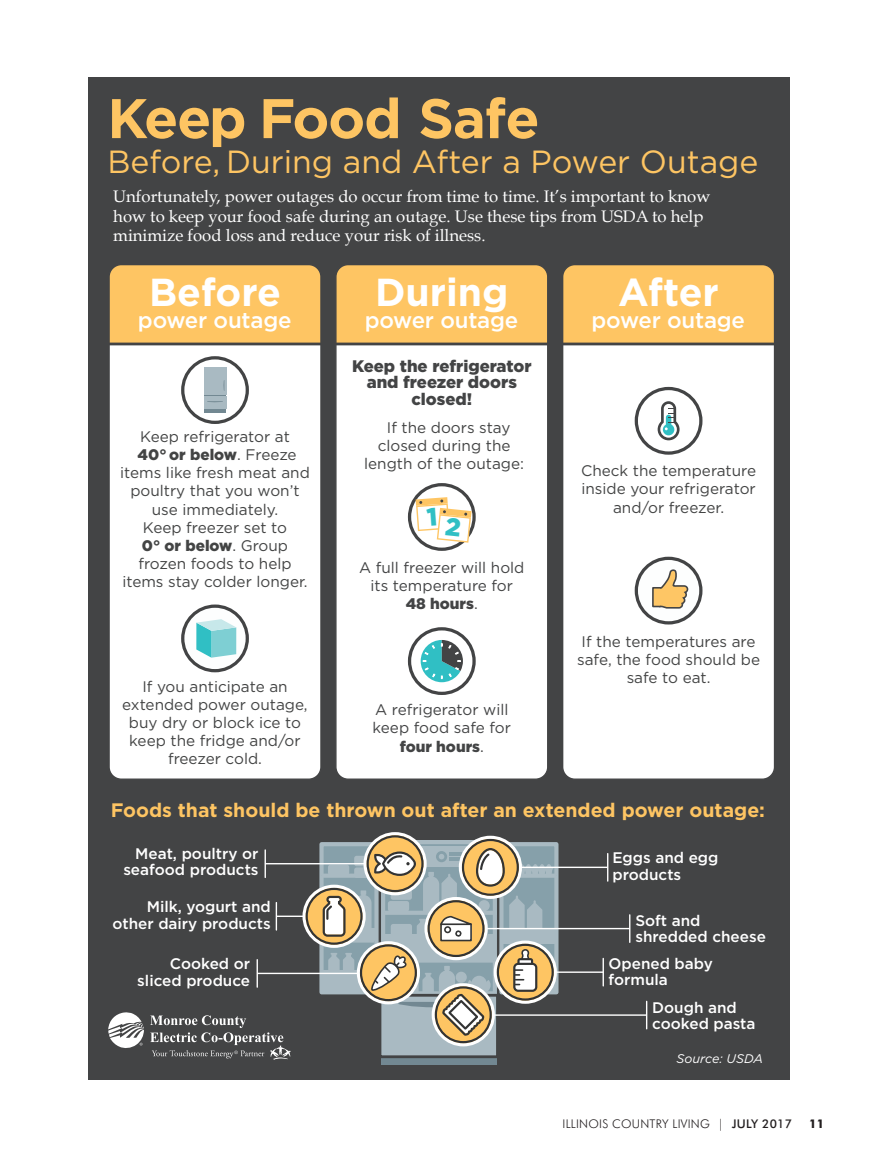
<style>
.page{position:relative;width:876px;height:1160px;background:#fff}
.page>*{position:absolute;margin:0;border:0;box-sizing:border-box;transform-origin:0 0}
.t1{font:700 55.65px "Gotham";letter-spacing:-.02em;color:#fec563}
.t2{font:700 39px "Gotham";color:#fff}
.t3{font:31.95px "Gotham";color:#fec563}
.t4{font:500 22.2px "Gotham";letter-spacing:-.01em;color:#fff}
.t5{font:700 19.5px "Gotham";color:#fec563}
.t6{font:16.65px/19.5px "Book Antiqua";color:#fff}
.t7{font:900 16.65px/16.6px "Gotham";color:#434445;text-align:center}
.t8{font:15.3px/18.1px "Gotham";color:#434444;text-align:center}
.t9{font:500 15.3px/16.6px "Gotham";color:#fff}
.t10{font:15.3px/18.1px "Gotham";color:#434445;text-align:center}
.t11{font:italic 12.6px "Gotham";color:#fff}
.t12{font:300 12px "Futura BT";letter-spacing:.02em;color:#231f20}
.t13{font:700 12px "Futura BT";color:#231f20}
.s1{font-weight:900}
.s2{font-weight:500}
</style>
<div class="page">
<div style="left:88px;top:789px;width:701px;height:290px;background:#434445"></div>
<div style="left:88px;top:77px;width:701px;height:717px;background:#434445"></div>
<svg style="left:381px;top:1058px;width:116px;height:6px"></svg>
<div style="left:499px;top:842px;width:59px;height:152px;border:4px solid #a9bac2"></div>
<hr style="left:504px;top:873px;width:52px;height:4px;background:#a9bac2">
<div style="left:501px;top:928px;width:54px;height:15px;background:#a9bac2"></div>
<div style="left:380px;top:995px;width:117px;height:61px;background:#a9bac2"></div>
<div style="left:378px;top:993px;width:121px;height:64px;border:3px solid #434445"></div>
<hr style="left:264px;top:849px;width:2px;height:28px;background:#fff">
<hr style="left:265px;top:862px;width:104px;height:2px;background:#fff">
<hr style="left:256px;top:959px;width:2px;height:27px;background:#fff">
<hr style="left:257px;top:972px;width:104px;height:1px;background:#fff">
<svg style="left:276px;top:902px;width:1px;height:27px"></svg>
<hr style="left:277px;top:915px;width:31px;height:1px;background:#fff">
<svg style="left:607px;top:853px;width:1px;height:27px"></svg>
<hr style="left:518px;top:866px;width:89px;height:1px;background:#fff">
<hr style="left:602px;top:958px;width:2px;height:27px;background:#fff">
<hr style="left:499px;top:971px;width:104px;height:1px;background:#fff">
<svg style="left:629px;top:914px;width:1px;height:28px"></svg>
<hr style="left:482px;top:927px;width:147px;height:2px;background:#fff">
<svg style="left:646px;top:1001px;width:1px;height:27px"></svg>
<hr style="left:488px;top:1014px;width:158px;height:1px;background:#fff">
<svg style="left:305px;top:835px;width:249px;height:208px"></svg>
<div style="left:563px;top:345px;width:211px;height:434px;background:#fff"></div>
<div style="left:336px;top:345px;width:211px;height:434px;background:#fff"></div>
<div style="left:109px;top:345px;width:212px;height:434px;background:#fff"></div>
<svg style="left:181px;top:604px;width:68px;height:68px;background:#bcd6d7"></svg>
<svg style="left:181px;top:356px;width:68px;height:68px;background:#ced3d5"></svg>
<div style="left:109px;top:265px;width:212px;height:78px;background:#fec563"></div>
<svg style="left:634px;top:387px;width:68px;height:67px"></svg>
<svg style="left:634px;top:556px;width:68px;height:68px;background:#dad3c5"></svg>
<div style="left:563px;top:265px;width:211px;height:78px;background:#fec563"></div>
<div style="left:336px;top:265px;width:211px;height:78px;background:#fec563"></div>
<svg style="left:408px;top:627px;width:68px;height:68px"></svg>
<svg style="left:108px;top:1012px;width:36px;height:36px"></svg>
<svg style="left:150px;top:1015px;width:140px;height:44px"></svg>
<svg style="left:408px;top:483px;width:68px;height:68px;background:#e4dccf"></svg>
<h1 class="t1" style="left:107px;top:81px;width:434px">Keep Food Safe</h1>
<h3 class="t3" style="left:107px;top:141px;width:652px">Before, During and After a Power Outage</h3>
<p class="t6" style="left:113px;top:186px;width:598px">Unfortunately, power outages do occur from time to time. It’s important to know how to keep your food safe during an outage. Use these tips from USDA to help minimize food loss and reduce your risk of illness.</p>
<h2 class="t2" style="left:149px;top:266px;width:133px">Before</h2>
<h3 class="t4" style="left:138px;top:305px;width:155px">power outage</h3>
<p class="t8" style="left:120px;top:427px;width:191px">Keep refrigerator at<br><span class="s1">40° or below</span>. Freeze items like fresh meat and poultry that you won’t use immediately.<br>Keep freezer set to<br><span class="s1">0° or below</span>. Group frozen foods to help items stay colder longer.</p>
<p class="t8" style="left:122px;top:677px;width:187px">If you anticipate an extended power outage, buy dry or block ice to keep the fridge and/or freezer cold.</p>
<h2 class="t2" style="left:375px;top:266px;width:135px">During</h2>
<h3 class="t4" style="left:365px;top:305px;width:155px">power outage</h3>
<p class="t7" style="left:352px;top:357px;width:181px">Keep the refrigerator and freezer doors closed!</p>
<p class="t8" style="left:387px;top:418px;width:125px">If the doors stay</p>
<p class="t8" style="left:378px;top:436px;width:134px">closed during the</p>
<p class="t8" style="left:364px;top:454px;width:161px">length of the outage:</p>
<p class="t10" style="left:359px;top:558px;width:167px">A full freezer will hold its temperature for<br><span class="s1">48 hours</span>.</p>
<p class="t10" style="left:372px;top:700px;width:140px">A refrigerator will keep food safe for <span class="s1">four hours</span>.</p>
<h2 class="t2" style="left:618px;top:266px;width:102px">After</h2>
<h3 class="t4" style="left:591px;top:305px;width:155px">power outage</h3>
<p class="t8" style="left:581px;top:461px;width:177px">Check the temperature inside your refrigerator and/or freezer.</p>
<p class="t8" style="left:577px;top:631px;width:184px">If the temperatures are safe, the food should be safe to eat.</p>
<p class="t5" style="left:111px;top:796px;width:656px">Foods that should be thrown out after an extended power outage:</p>
<p class="t9" style="left:123px;top:844px;width:137px;text-align:right">Meat, poultry or seafood products</p>
<p class="t9" style="left:112px;top:898px;width:160px;text-align:right">Milk, yogurt and other dairy products</p>
<p class="t9" style="left:137px;top:955px;width:114px;text-align:right">Cooked or sliced produce</p>
<p class="t9" style="left:612px;top:849px;width:107px">Eggs and egg products</p>
<p class="t9" style="left:635px;top:911px;width:132px">Soft and shredded cheese</p>
<p class="t9" style="left:608px;top:954px;width:106px">Opened baby formula</p>
<p class="t9" style="left:652px;top:998px;width:105px">Dough and cooked pasta</p>
<p class="t11" style="left:676px;top:1050px;width:88px">Source: USDA</p>
<p class="t12" style="left:562px;top:1115px;width:231px">ILLINOIS COUNTRY LIVING | <span class="s2">JULY 2017</span></p>
<p class="t13" style="left:809px;top:1115px;width:16px">11</p>
</div>
